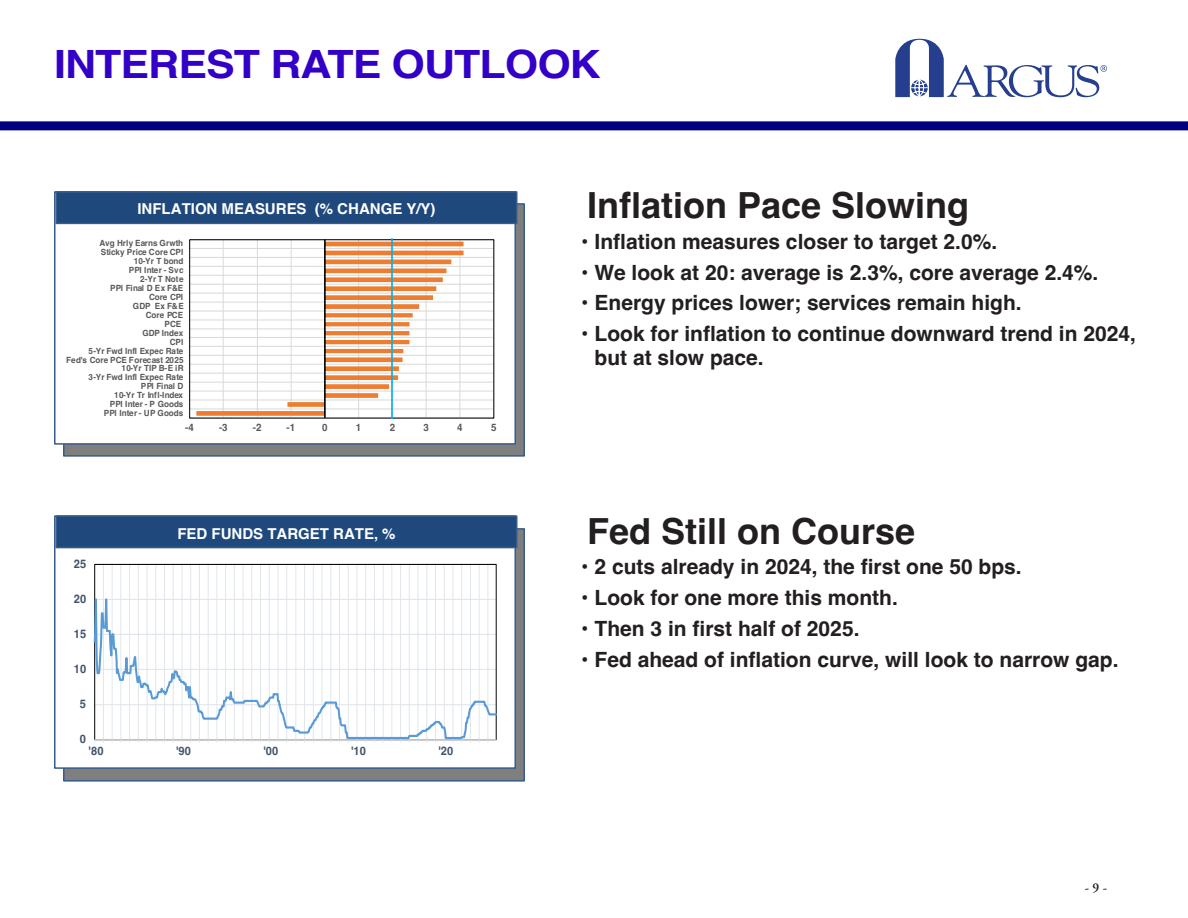
<style>
.page{position:relative;width:1188px;height:918px;background:#fff}
.page>*{position:absolute;margin:0;border:0;box-sizing:border-box;transform-origin:0 0}
.ConCall_Page_Head{font:700 39px "Helvetica";letter-spacing:-.02em;color:#3200c7;scale:1.1 1}
.Inside_Main_Square_Chart_Head_Text{font:700 36px "Helvetica";color:#231f20}
.t1{font:700 21px/24px "Helvetica";color:#231f20}
.t2{font:700 15px "Helvetica";letter-spacing:.005em;color:#fff}
.t3{font:600 13.5px "Adobe Garamond Pro";color:#231f20}
.t4{font:700 11.85px "Helvetica";letter-spacing:.015em;color:#44546a;scale:.94 1}
.t5{font:700 10.2px "Helvetica";color:#595959;scale:.96 1}
.t6{font:700 8.55px "Helvetica";letter-spacing:-.01em;color:#595959;scale:.96 1}
.t7{font:700 8.55px "Helvetica";letter-spacing:.01em;color:#595959;scale:.96 1}
.t8{font:700 8.55px "Helvetica";letter-spacing:.015em;color:#595959;scale:.96 1}
.t9{font:700 8.55px "Helvetica";letter-spacing:.025em;color:#595959;scale:.96 1}
</style>
<div class="page">
<div style="left:0;top:121px;width:1188px;height:9px;background:#000080"></div>
<svg style="left:895px;top:39px;width:212px;height:58px"></svg>
<div style="left:64px;top:204px;width:460px;height:252px;background:#7f7f7f"></div>
<div style="left:55px;top:192px;width:460px;height:252px;background:#fff"></div>
<div style="left:54px;top:191px;width:462px;height:254px;border:2px solid #385d8a"></div>
<div style="left:56px;top:192px;width:461px;height:31px;background:#1f497d"></div>
<div style="left:56px;top:191px;width:462px;height:33px;border:2px solid #385d8a"></div>
<hr style="left:189px;top:418px;width:305px;height:1px;background:#d9d9d9">
<hr style="left:189px;top:409px;width:305px;height:1px;background:#d9d9d9">
<hr style="left:189px;top:400px;width:305px;height:1px;background:#d9d9d9">
<hr style="left:189px;top:391px;width:305px;height:1px;background:#d9d9d9">
<hr style="left:189px;top:382px;width:305px;height:1px;background:#d9d9d9">
<hr style="left:189px;top:373px;width:305px;height:1px;background:#d9d9d9">
<hr style="left:189px;top:364px;width:305px;height:1px;background:#d9d9d9">
<hr style="left:189px;top:355px;width:305px;height:1px;background:#d9d9d9">
<hr style="left:189px;top:346px;width:305px;height:1px;background:#d9d9d9">
<hr style="left:189px;top:337px;width:305px;height:1px;background:#d9d9d9">
<hr style="left:189px;top:329px;width:305px;height:1px;background:#d9d9d9">
<hr style="left:189px;top:320px;width:305px;height:1px;background:#d9d9d9">
<hr style="left:189px;top:311px;width:305px;height:1px;background:#d9d9d9">
<hr style="left:189px;top:302px;width:305px;height:1px;background:#d9d9d9">
<hr style="left:189px;top:293px;width:305px;height:1px;background:#d9d9d9">
<hr style="left:189px;top:284px;width:305px;height:1px;background:#d9d9d9">
<hr style="left:189px;top:275px;width:305px;height:1px;background:#d9d9d9">
<hr style="left:189px;top:266px;width:305px;height:1px;background:#d9d9d9">
<hr style="left:189px;top:257px;width:305px;height:1px;background:#d9d9d9">
<hr style="left:189px;top:248px;width:305px;height:1px;background:#d9d9d9">
<hr style="left:189px;top:239px;width:305px;height:1px;background:#d9d9d9">
<svg style="left:196px;top:242px;width:268px;height:174px"></svg>
<hr style="left:324px;top:240px;width:2px;height:178px;background:#000">
<hr style="left:391px;top:238px;width:2px;height:181px;background:#00b0f0">
<div style="left:64px;top:529px;width:460px;height:252px;background:#7f7f7f"></div>
<div style="left:55px;top:516px;width:460px;height:252px;background:#fff"></div>
<div style="left:54px;top:515px;width:462px;height:254px;border:2px solid #385d8a"></div>
<div style="left:56px;top:516px;width:461px;height:32px;background:#1f497d"></div>
<div style="left:56px;top:515px;width:462px;height:33px;border:2px solid #385d8a"></div>
<svg style="left:94px;top:564px;width:402px;height:179px"></svg>
<p class="ConCall_Page_Head" style="left:54px;top:41px;width:499px">INTEREST RATE OUTLOOK</p>
<p class="t2" style="left:137px;top:200px;width:300px">INFLATION MEASURES (% CHANGE Y/Y)</p>
<p class="t7" style="left:99px;top:238px;width:89px">Avg Hrly Earns Grwth</p>
<p class="t8" style="left:101px;top:247px;width:88px">Sticky Price Core CPI</p>
<p class="t6" style="left:134px;top:256px;width:53px">10-Yr T bond</p>
<p class="t9" style="left:129px;top:265px;width:59px">PPI Inter - Svc</p>
<p class="t6" style="left:140px;top:274px;width:47px">2-Yr T Note</p>
<p class="t6" style="left:110px;top:283px;width:77px">PPI Final D Ex F&amp;E</p>
<p class="t6" style="left:149px;top:292px;width:37px">Core CPI</p>
<p class="t6" style="left:133px;top:301px;width:55px">GDP Ex F&amp;E</p>
<p class="t6" style="left:146px;top:310px;width:40px">Core PCE</p>
<p class="t6" style="left:164px;top:319px;width:19px">PCE</p>
<p class="t6" style="left:142px;top:328px;width:44px">GDP Index</p>
<p class="t6" style="left:170px;top:336px;width:16px">CPI</p>
<p class="t6" style="left:89px;top:345px;width:100px">5-Yr Fwd Infl Expec Rate</p>
<p class="t7" style="left:66px;top:354px;width:124px">Fed's Core PCE Forecast 2025</p>
<p class="t6" style="left:122px;top:363px;width:66px">10-Yr TIP B-E iR</p>
<p class="t6" style="left:89px;top:372px;width:100px">3-Yr Fwd Infl Expec Rate</p>
<p class="t6" style="left:141px;top:381px;width:46px">PPI Final D</p>
<p class="t6" style="left:114px;top:390px;width:73px">10-Yr Tr Infl-Index</p>
<p class="t6" style="left:110px;top:399px;width:78px">PPI Inter - P Goods</p>
<p class="t6" style="left:104px;top:408px;width:84px">PPI Inter - UP Goods</p>
<p class="t5" style="left:185px;top:421px;width:11px">-4</p>
<p class="t5" style="left:219px;top:421px;width:11px">-3</p>
<p class="t5" style="left:253px;top:421px;width:11px">-2</p>
<p class="t5" style="left:287px;top:421px;width:11px">-1</p>
<p class="t5" style="left:322px;top:421px;width:7px">0</p>
<p class="t5" style="left:356px;top:421px;width:7px">1</p>
<p class="t5" style="left:390px;top:421px;width:7px">2</p>
<p class="t5" style="left:423px;top:421px;width:7px">3</p>
<p class="t5" style="left:457px;top:421px;width:7px">4</p>
<p class="t5" style="left:491px;top:421px;width:7px">5</p>
<p class="t4" style="left:74px;top:556px;width:15px">25</p>
<p class="t4" style="left:74px;top:591px;width:15px">20</p>
<p class="t4" style="left:74px;top:626px;width:15px">15</p>
<p class="t4" style="left:74px;top:661px;width:15px">10</p>
<p class="t4" style="left:80px;top:696px;width:8px">5</p>
<p class="t4" style="left:80px;top:731px;width:8px">0</p>
<p class="t2" style="left:177px;top:524px;width:220px">FED FUNDS TARGET RATE, %</p>
<p class="t4" style="left:89px;top:743px;width:17px">'80</p>
<p class="t4" style="left:176px;top:743px;width:17px">'90</p>
<p class="t4" style="left:264px;top:743px;width:17px">'00</p>
<p class="t4" style="left:351px;top:743px;width:17px">'10</p>
<p class="t4" style="left:438px;top:743px;width:17px">'20</p>
<p class="Inside_Main_Square_Chart_Head_Text" style="left:587px;top:184px;width:384px">Inflation Pace Slowing</p>
<p class="t1" style="left:581px;top:232px;width:418px">• Inflation measures closer to target 2.0%.</p>
<p class="t1" style="left:581px;top:263px;width:519px">• We look at 20: average is 2.3%, core average 2.4%.</p>
<p class="t1" style="left:581px;top:293px;width:442px">• Energy prices lower; services remain high.</p>
<p class="t1" style="left:595px;top:324px;width:543px;text-indent:-14px">• Look for inflation to continue downward trend in 2024, but at slow pace.</p>
<p class="Inside_Main_Square_Chart_Head_Text" style="left:587px;top:509px;width:330px">Fed Still on Course</p>
<p class="t1" style="left:581px;top:557px;width:442px">• 2 cuts already in 2024, the first one 50 bps.</p>
<p class="t1" style="left:581px;top:588px;width:318px">• Look for one more this month.</p>
<p class="t1" style="left:581px;top:619px;width:280px">• Then 3 in first half of 2025.</p>
<p class="t1" style="left:581px;top:649px;width:539px">• Fed ahead of inflation curve, will look to narrow gap.</p>
<p class="t3" style="left:1085px;top:880px;width:24px">- 9 -</p>
</div>
